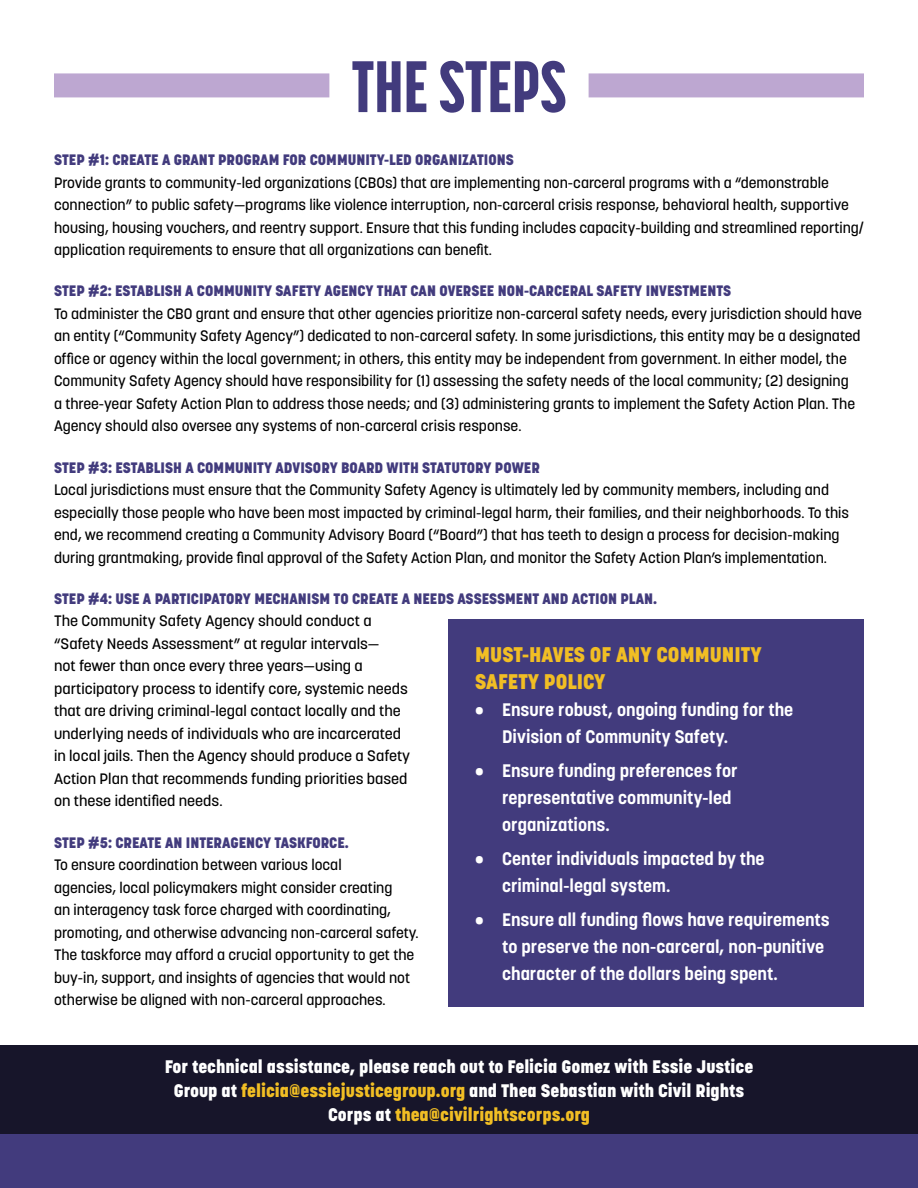
<style>
.page{position:relative;width:918px;height:1188px;background:#fff}
.page>*{position:absolute;margin:0;border:0;box-sizing:border-box;transform-origin:0 0}
.t1{font:800 72px "Korolev Compressed";color:#423b7d}
.t2{font:800 21px/27px "Korolev";color:#f1be24}
.t3{font:700 18px/27px "Korolev";color:#fff}
.t4{font:800 18px/24px "Korolev";color:#fff;text-align:center}
.t5{font:500 15px/22.5px "Korolev";color:#000}
.t6{font:800 15px "Korolev";color:#423b7d}
.s1{color:#f1be24}
</style>
<div class="page">
<div style="left:448px;top:619px;width:416px;height:388px;background:#423b7d"></div>
<div style="left:0;top:1134px;width:918px;height:54px;background:#423b7d"></div>
<div style="left:54px;top:73px;width:275px;height:24px;background:#bda7d1"></div>
<div style="left:589px;top:73px;width:275px;height:24px;background:#bda7d1"></div>
<div style="left:0;top:1045px;width:918px;height:89px;background:#17152a"></div>
<h1 class="t1" style="left:352px;top:45px;width:216px">THE STEPS</h1>
<p class="t6" style="left:54px;top:151px;width:461px">STEP #1: CREATE A GRANT PROGRAM FOR COMMUNITY-LED ORGANIZATIONS</p>
<p class="t5" style="left:54px;top:171px;width:811px">Provide grants to community-led organizations (CBOs) that are implementing non-carceral programs with a “demonstrable connection” to public safety—programs like violence interruption, non-carceral crisis response, behavioral health, supportive housing, housing vouchers, and reentry support. Ensure that this funding includes capacity-building and streamlined reporting/ application requirements to ensure that all organizations can benefit.</p>
<p class="t6" style="left:54px;top:282px;width:679px">STEP #2: ESTABLISH A COMMUNITY SAFETY AGENCY THAT CAN OVERSEE NON-CARCERAL SAFETY INVESTMENTS</p>
<p class="t5" style="left:54px;top:302px;width:810px">To administer the CBO grant and ensure that other agencies prioritize non-carceral safety needs, every jurisdiction should have an entity (“Community Safety Agency”) dedicated to non-carceral safety. In some jurisdictions, this entity may be a designated office or agency within the local government; in others, this entity may be independent from government. In either model, the Community Safety Agency should have responsibility for (1) assessing the safety needs of the local community; (2) designing<br>a three-year Safety Action Plan to address those needs; and (3) administering grants to implement the Safety Action Plan. The Agency should also oversee any systems of non-carceral crisis response.</p>
<p class="t6" style="left:54px;top:458px;width:487px">STEP #3: ESTABLISH A COMMUNITY ADVISORY BOARD WITH STATUTORY POWER</p>
<p class="t5" style="left:54px;top:479px;width:797px">Local jurisdictions must ensure that the Community Safety Agency is ultimately led by community members, including and especially those people who have been most impacted by criminal-legal harm, their families, and their neighborhoods. To this end, we recommend creating a Community Advisory Board (“Board”) that has teeth to design a process for decision-making during grantmaking, provide final approval of the Safety Action Plan, and monitor the Safety Action Plan’s implementation.</p>
<p class="t6" style="left:54px;top:589px;width:605px">STEP #4: USE A PARTICIPATORY MECHANISM TO CREATE A NEEDS ASSESSMENT AND ACTION PLAN.</p>
<p class="t5" style="left:54px;top:610px;width:358px">The Community Safety Agency should conduct a “Safety Needs Assessment” at regular intervals—<br>not fewer than once every three years—using a participatory process to identify core, systemic needs that are driving criminal-legal contact locally and the underlying needs of individuals who are incarcerated in local jails. Then the Agency should produce a Safety Action Plan that recommends funding priorities based on these identified needs.</p>
<p class="t6" style="left:54px;top:833px;width:296px">STEP #5: CREATE AN INTERAGENCY TASKFORCE.</p>
<p class="t5" style="left:54px;top:854px;width:366px">To ensure coordination between various local<br>agencies, local policymakers might consider creating<br>an interagency task force charged with coordinating, promoting, and otherwise advancing non-carceral safety.<br>The taskforce may afford a crucial opportunity to get the buy-in, support, and insights of agencies that would not otherwise be aligned with non-carceral approaches.</p>
<h2 class="t2" style="left:475px;top:641px;width:288px">MUST-HAVES OF ANY COMMUNITY<br>SAFETY POLICY</h2>
<p class="t3" style="left:502px;top:696px;width:293px;text-indent:-27px">• Ensure robust, ongoing funding for the<br>Division of Community Safety.</p>
<p class="t3" style="left:502px;top:757px;width:237px;text-indent:-27px">• Ensure funding preferences for representative community-led organizations.</p>
<p class="t3" style="left:502px;top:845px;width:264px;text-indent:-27px">• Center individuals impacted by the criminal-legal system.</p>
<p class="t3" style="left:502px;top:906px;width:329px;text-indent:-27px">• Ensure all funding flows have requirements to preserve the non-carceral, non-punitive character of the dollars being spent.</p>
<p class="t4" style="left:165px;top:1054px;width:590px">For technical assistance, please reach out to Felicia Gomez with Essie Justice<br>Group at <span class="s1">felicia@essiejusticegroup.org</span> and Thea Sebastian with Civil Rights<br>Corps at <span class="s1">thea@civilrightscorps.org</span></p>
</div>
